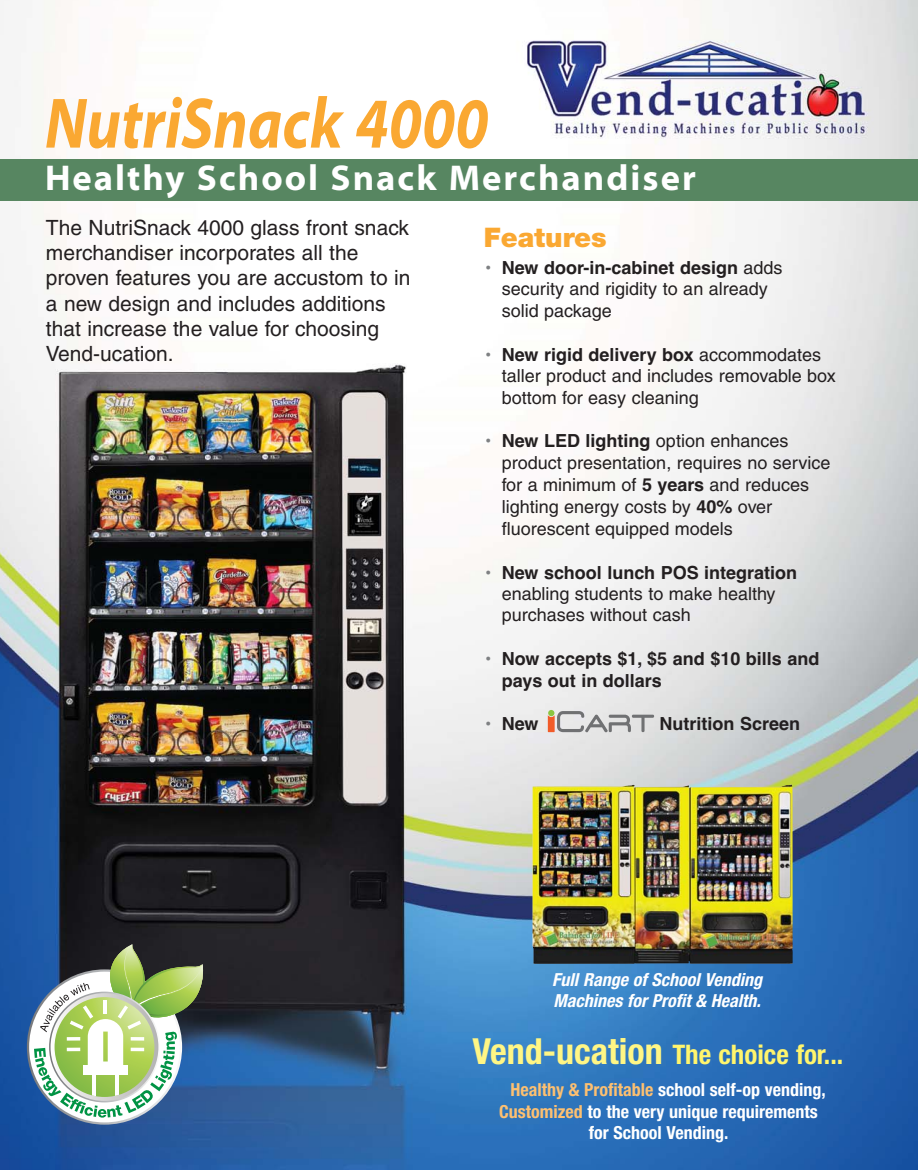
<style>
.page{position:relative;width:918px;height:1170px;background:#fff}
.page>*{position:absolute;margin:0;border:0;box-sizing:border-box;transform-origin:0 0}
.t1{font:italic 700 semi-expanded 72px "Myriad Pro";color:#faa832;scale:.8 1}
.t2{font:36px "Myriad MM 700 700";letter-spacing:.06em;color:#fff;scale:.95 1}
.t3{font:700 condensed 27px "Helvetica Neue";color:#fff56d}
.t4{font:900 27px "Helvetica Neue";color:#faa832}
.t5{font:21px/25.2px "Helvetica";color:#231f20}
.t6{font:18px/21.6px "Helvetica";color:#231f20}
.t7{font:700 condensed 18px "Helvetica Neue";color:#fff}
.t8{font:700 18px/21.6px "Helvetica";color:#231f20}
.t9{font:italic 700 condensed 18px/21.6px "Helvetica Neue";color:#fff}
.s1{font-weight:700;color:#7e8082}
.s2{font-weight:700}
.s3{color:#7e8082}
.s4{font-size:36px;color:#fff685}
.s5{color:#fdc071}
</style>
<div class="page">
<img style="left:0;top:0;width:918px;height:1170px">
<div style="left:0;top:159px;width:918px;height:41px;background:#578661"></div>
<img style="left:532px;top:784px;width:261px;height:180px">
<svg style="left:34px;top:944px;width:169px;height:174px"></svg>
<svg style="left:548px;top:710px;width:106px;height:22px;background:#c4bebb"></svg>
<h1 class="t1" style="left:45px;top:81px;width:556px">NutriSnack 4000</h1>
<h2 class="t2" style="left:45px;top:164px;width:687px">Healthy School Snack Merchandiser</h2>
<h3 class="t4" style="left:484px;top:228px;width:124px">Features</h3>
<p class="t6" style="left:502px;top:258px;width:282px;text-indent:-17px"><span class="s1">•</span> <span class="s2">New door-in-cabinet design</span> adds security and rigidity to an already solid package</p>
<p class="t6" style="left:502px;top:345px;width:335px;text-indent:-17px"><span class="s1">•</span> <span class="s2">New rigid delivery box</span> accommodates taller product and includes removable box bottom for easy cleaning</p>
<p class="t6" style="left:502px;top:432px;width:330px;text-indent:-17px"><span class="s1">•</span> <span class="s2">New LED lighting</span> option enhances product presentation, requires no service for a minimum of <span class="s2">5 years</span> and reduces lighting energy costs by <span class="s2">40%</span> over fluorescent equipped models</p>
<p class="t6" style="left:502px;top:564px;width:297px;text-indent:-17px"><span class="s1">•</span> <span class="s2">New school lunch POS integration </span>enabling students to make healthy purchases without cash</p>
<p class="t8" style="left:502px;top:650px;width:319px;text-indent:-17px"><span class="s3">•</span> Now accepts $1, $5 and $10 bills and pays out in dollars</p>
<p class="t8" style="left:485px;top:715px;width:55px"><span class="s3">•</span> New</p>
<p class="t8" style="left:660px;top:715px;width:142px">Nutrition Screen</p>
<p class="t5" style="left:46px;top:217px;width:366px">The NutriSnack 4000 glass front snack merchandiser incorporates all the proven features you are accustom to in a new design and includes additions that increase the value for choosing Vend-ucation.</p>
<p class="t9" style="left:552px;top:970px;width:215px">Full Range of School Vending<br>Machines for Profit &amp; Health.</p>
<h3 class="t3" style="left:473px;top:1045px;width:372px"><span class="s4">Vend-ucation</span> The choice for...</h3>
<p class="t7" style="left:510px;top:1083px;width:317px"><span class="s5">Healthy &amp; Profitable</span> school self-op vending,</p>
<p class="t7" style="left:499px;top:1105px;width:320px"><span class="s5">Customized</span> to the very unique requirements</p>
<p class="t7" style="left:589px;top:1126px;width:141px">for School Vending.</p>
</div>
